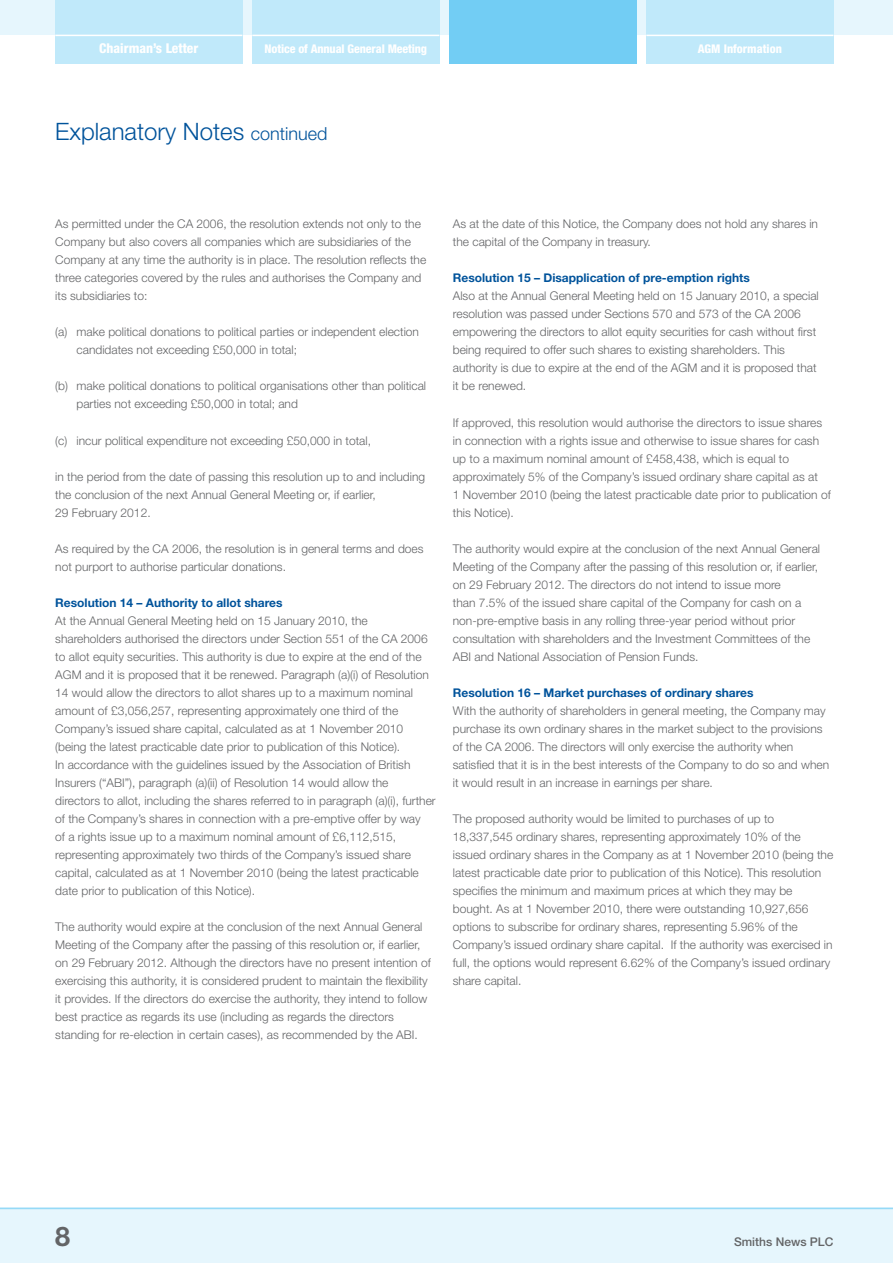
<style>
.page{position:relative;width:893px;height:1263px;background:#fff}
.page>*{position:absolute;margin:0;border:0;box-sizing:border-box;transform-origin:0 0}
.t1{font:700 27px "Helvetica Neue";color:#636466}
.t2{font:300 24px "Helvetica Neue";color:#00539b}
.t3{font:800 condensed 13.5px "Helvetica Neue";color:#fff}
.t4{font:300 12px/18px "Helvetica Neue";color:#636466}
.t5{font:700 12px "Helvetica Neue";color:#00539b}
.t6{font:800 condensed 12px "Helvetica Neue";letter-spacing:-.01em;color:#fff}
.t7{font:500 12px "Helvetica Neue";color:#636466}
.s1{font-size:18px}
</style>
<div class="page">
<div style="left:0;top:0;width:893px;height:34px;background:#e6f6fd"></div>
<div style="left:0;top:1208px;width:893px;height:55px;background:#e6f6fd"></div>
<hr style="left:0;top:1208px;width:893px;height:1px;background:#95daf7">
<div style="left:449px;top:0;width:187px;height:64px;background:#72cdf4"></div>
<div style="left:646px;top:0;width:187px;height:64px;background:#c0e9fa"></div>
<hr style="left:646px;top:35px;width:187px;height:1px;background:#fff">
<div style="left:55px;top:0;width:187px;height:64px;background:#c0e9fa"></div>
<hr style="left:55px;top:35px;width:187px;height:1px;background:#fff">
<div style="left:252px;top:0;width:187px;height:64px;background:#c0e9fa"></div>
<hr style="left:252px;top:35px;width:187px;height:1px;background:#fff">
<p class="t3" style="left:99px;top:40px;width:101px">Chairman’s Letter</p>
<p class="t6" style="left:264px;top:41px;width:164px">Notice of Annual General Meeting</p>
<p class="t6" style="left:698px;top:41px;width:86px">AGM Information</p>
<h2 class="t2" style="left:55px;top:117px;width:274px">Explanatory Notes <span class="s1">continued</span></h2>
<p class="t4" style="left:55px;top:215px;width:372px">As permitted under the CA 2006, the resolution extends not only to the Company but also covers all companies which are subsidiaries of the Company at any time the authority is in place. The resolution reflects the three categories covered by the rules and authorises the Company and its subsidiaries to:</p>
<p class="t4" style="left:77px;top:323px;width:344px;text-indent:-21px">(a) make political donations to political parties or independent election candidates not exceeding £50,000 in total;</p>
<p class="t4" style="left:77px;top:377px;width:351px;text-indent:-21px">(b) make political donations to political organisations other than political parties not exceeding £50,000 in total; and</p>
<p class="t4" style="left:55px;top:431px;width:317px">(c) incur political expenditure not exceeding £50,000 in total,</p>
<p class="t4" style="left:55px;top:467px;width:371px">in the period from the date of passing this resolution up to and including the conclusion of the next Annual General Meeting or, if earlier,<br>29 February 2012.</p>
<p class="t4" style="left:55px;top:539px;width:370px">As required by the CA 2006, the resolution is in general terms and does not purport to authorise particular donations.</p>
<p class="t5" style="left:55px;top:595px;width:229px">Resolution 14 – Authority to allot shares</p>
<p class="t4" style="left:55px;top:611px;width:382px">At the Annual General Meeting held on 15 January 2010, the shareholders authorised the directors under Section 551 of the CA 2006 to allot equity securities. This authority is due to expire at the end of the AGM and it is proposed that it be renewed. Paragraph (a)(i) of Resolution 14 would allow the directors to allot shares up to a maximum nominal amount of £3,056,257, representing approximately one third of the Company’s issued share capital, calculated as at 1 November 2010 (being the latest practicable date prior to publication of this Notice).<br>In accordance with the guidelines issued by the Association of British Insurers (“ABI”), paragraph (a)(ii) of Resolution 14 would allow the directors to allot, including the shares referred to in paragraph (a)(i), further of the Company’s shares in connection with a pre-emptive offer by way<br>of a rights issue up to a maximum nominal amount of £6,112,515, representing approximately two thirds of the Company’s issued share capital, calculated as at 1 November 2010 (being the latest practicable date prior to publication of this Notice).</p>
<p class="t4" style="left:55px;top:917px;width:377px">The authority would expire at the conclusion of the next Annual General Meeting of the Company after the passing of this resolution or, if earlier, on 29 February 2012. Although the directors have no present intention of exercising this authority, it is considered prudent to maintain the flexibility it provides. If the directors do exercise the authority, they intend to follow best practice as regards its use (including as regards the directors standing for re-election in certain cases), as recommended by the ABI.</p>
<p class="t4" style="left:453px;top:215px;width:367px">As at the date of this Notice, the Company does not hold any shares in the capital of the Company in treasury.</p>
<p class="t5" style="left:453px;top:271px;width:299px">Resolution 15 – Disapplication of pre-emption rights</p>
<p class="t4" style="left:453px;top:287px;width:367px">Also at the Annual General Meeting held on 15 January 2010, a special resolution was passed under Sections 570 and 573 of the CA 2006 empowering the directors to allot equity securities for cash without first being required to offer such shares to existing shareholders. This authority is due to expire at the end of the AGM and it is proposed that it be renewed.</p>
<p class="t4" style="left:453px;top:413px;width:379px">If approved, this resolution would authorise the directors to issue shares in connection with a rights issue and otherwise to issue shares for cash up to a maximum nominal amount of £458,438, which is equal to approximately 5% of the Company’s issued ordinary share capital as at<br>1 November 2010 (being the latest practicable date prior to publication of this Notice).</p>
<p class="t4" style="left:453px;top:539px;width:369px">The authority would expire at the conclusion of the next Annual General Meeting of the Company after the passing of this resolution or, if earlier, on 29 February 2012. The directors do not intend to issue more<br>than 7.5% of the issued share capital of the Company for cash on a non-pre-emptive basis in any rolling three-year period without prior consultation with shareholders and the Investment Committees of the ABI and National Association of Pension Funds.</p>
<p class="t5" style="left:453px;top:685px;width:302px">Resolution 16 – Market purchases of ordinary shares</p>
<p class="t4" style="left:453px;top:701px;width:378px">With the authority of shareholders in general meeting, the Company may purchase its own ordinary shares in the market subject to the provisions of the CA 2006. The directors will only exercise the authority when satisfied that it is in the best interests of the Company to do so and when it would result in an increase in earnings per share.</p>
<p class="t4" style="left:453px;top:809px;width:382px">The proposed authority would be limited to purchases of up to 18,337,545 ordinary shares, representing approximately 10% of the issued ordinary shares in the Company as at 1 November 2010 (being the latest practicable date prior to publication of this Notice). This resolution specifies the minimum and maximum prices at which they may be bought. As at 1 November 2010, there were outstanding 10,927,656 options to subscribe for ordinary shares, representing 5.96% of the Company’s issued ordinary share capital. If the authority was exercised in full, the options would represent 6.62% of the Company’s issued ordinary share capital.</p>
<h1 class="t1" style="left:55px;top:1220px;width:17px">8</h1>
<p class="t7" style="left:734px;top:1234px;width:101px">Smiths News PLC</p>
</div>
